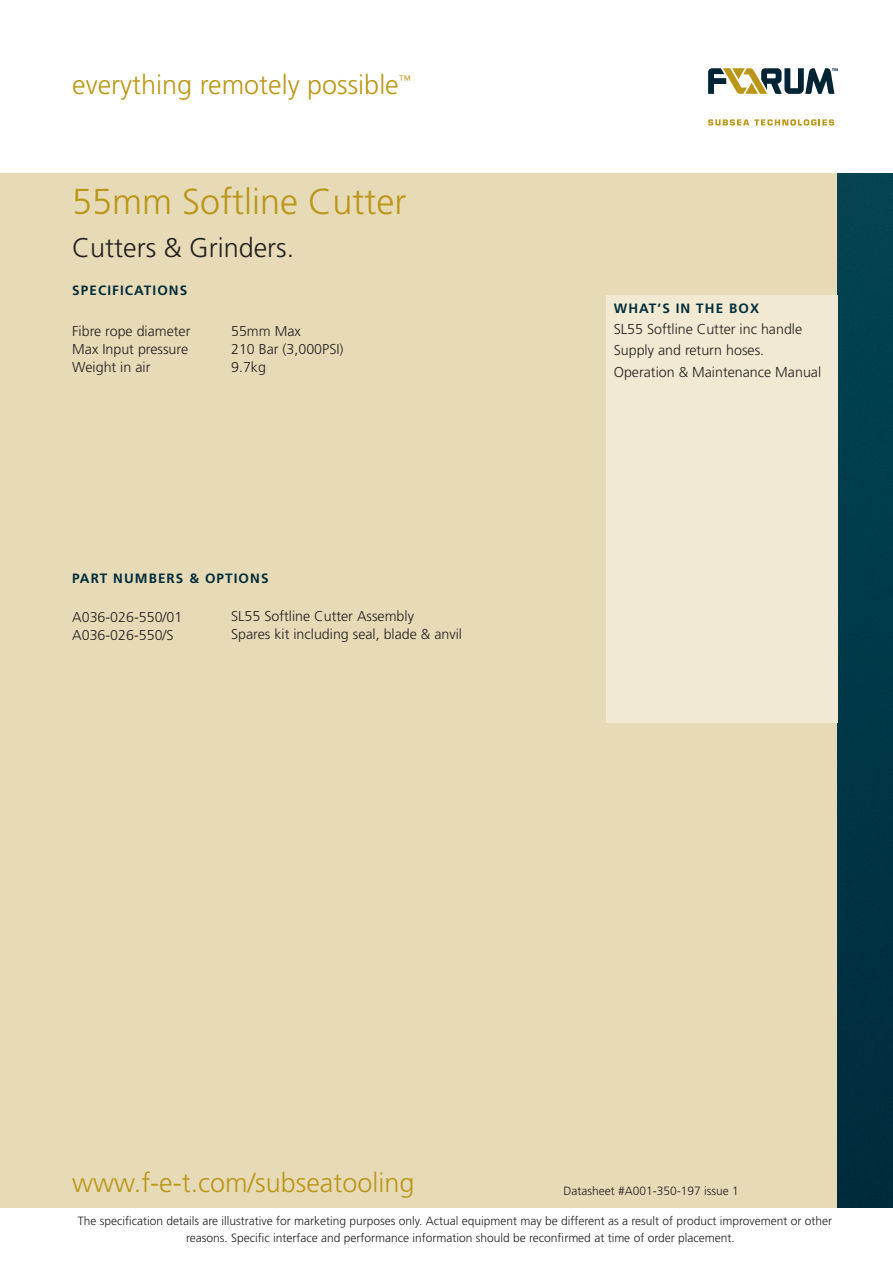
<style>
.page{position:relative;width:893px;height:1263px;background:#fff}
.page>*{position:absolute;margin:0;border:0;box-sizing:border-box;transform-origin:0 0}
.t1{font:300 36px "Frutiger LT Std";color:#ba9719}
.t2{font:300 27px "Frutiger LT Std";color:#ba9719}
.t3{font:300 27px "Frutiger LT Std";color:#231f20}
.t4{font:300 14.25px/18px "Frutiger LT Std";color:#231f20}
.t5{font:700 13.5px "Frutiger LT Std";letter-spacing:.08em;color:#002c3b}
.t6{font:300 12px/16.5px "Frutiger LT Std";color:#231f20}
</style>
<div class="page">
<div style="left:0;top:173px;width:838px;height:1035px;background:#e7dab6"></div>
<img style="left:838px;top:173px;width:55px;height:1035px">
<svg style="left:708px;top:68px;width:130px;height:26px"></svg>
<svg style="left:708px;top:119px;width:126px;height:7px"></svg>
<div style="left:607px;top:296px;width:231px;height:427px;background:#f1e9d1"></div>
<h2 class="t2" style="left:72px;top:70px;width:340px">everything remotely possible<sup>™</sup></h2>
<h1 class="t1" style="left:72px;top:182px;width:336px">55mm Softline Cutter</h1>
<h2 class="t3" style="left:72px;top:232px;width:224px">Cutters &amp; Grinders.</h2>
<p class="t5" style="left:72px;top:282px;width:116px">SPECIFICATIONS</p>
<p class="t4" style="left:72px;top:322px;width:120px">Fibre rope diameter<br>Max Input pressure<br>Weight in air</p>
<p class="t4" style="left:231px;top:322px;width:114px">55mm Max<br>210 Bar (3,000PSI)<br>9.7kg</p>
<p class="t5" style="left:72px;top:570px;width:198px">PART NUMBERS &amp; OPTIONS</p>
<p class="t4" style="left:72px;top:609px;width:112px">A036-026-550/01<br>A036-026-550/S</p>
<p class="t4" style="left:231px;top:607px;width:232px">SL55 Softline Cutter Assembly<br>Spares kit including seal, blade &amp; anvil</p>
<p class="t5" style="left:614px;top:300px;width:147px">WHAT’S IN THE BOX</p>
<p class="t4" style="left:614px;top:319px;width:209px;line-height:21.3px">SL55 Softline Cutter inc handle<br>Supply and return hoses.<br>Operation &amp; Maintenance Manual</p>
<h2 class="t2" style="left:72px;top:1167px;width:344px">www.f-e-t.com/subseatooling</h2>
<p class="t6" style="left:563px;top:1183px;width:177px">Datasheet #A001-350-197 issue 1</p>
<p class="t6" style="left:186px;top:1213px;width:648px;text-indent:-108px">The specification details are illustrative for marketing purposes only. Actual equipment may be different as a result of product improvement or other reasons. Specific interface and performance information should be reconfirmed at time of order placement.</p>
</div>
